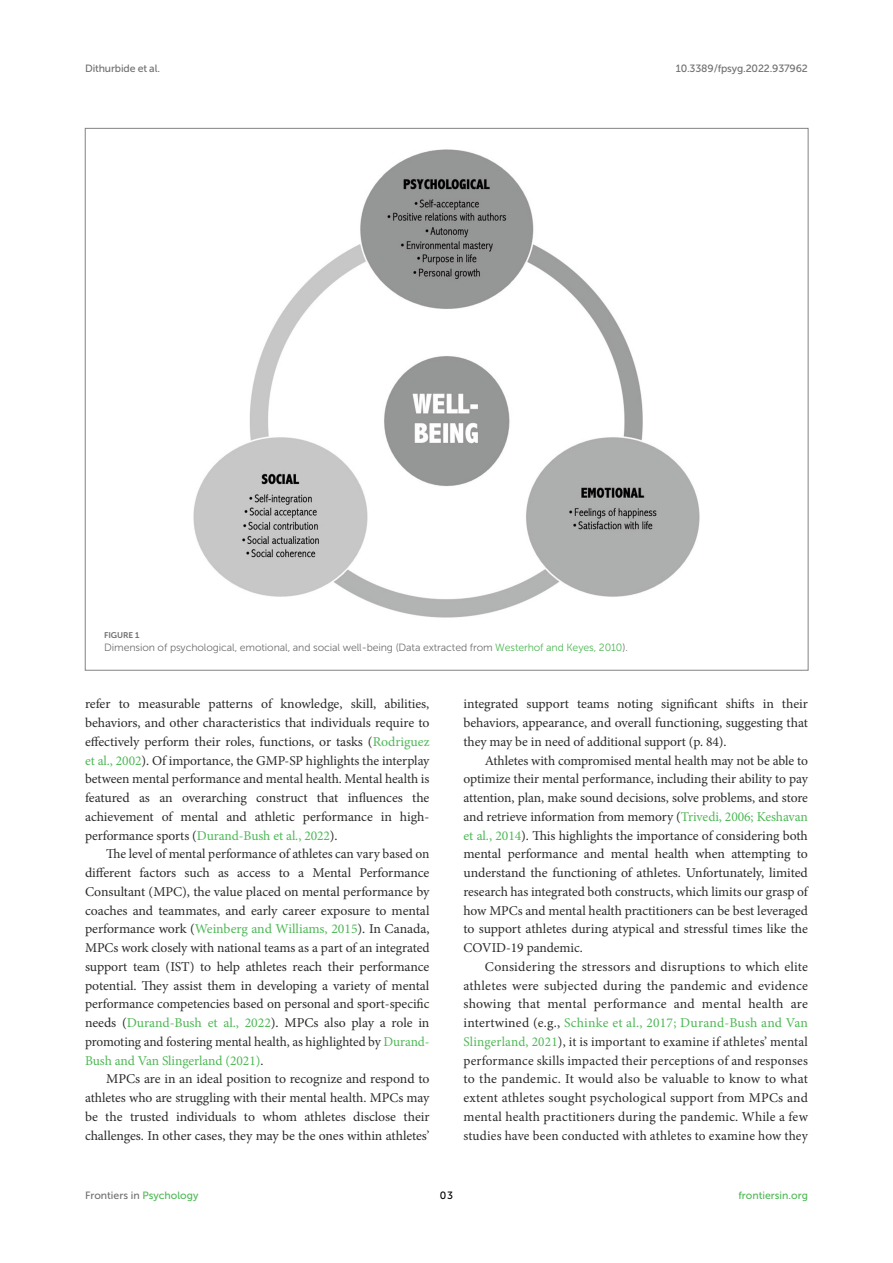
<style>
.page{position:relative;width:893px;height:1263px;background:#fff}
.page>*{position:absolute;margin:0;border:0;box-sizing:border-box;transform-origin:0 0}
.TEXT{font:13.5px/18.8px "Minion Pro";letter-spacing:-.005em;color:#2b2b2a;text-align:justify}
.FIG_LEG{font:10.5px "Museo Sans 300";letter-spacing:-.01em;color:#706f70}
.t1{font:10.5px "Museo Sans 500";letter-spacing:-.015em;color:#706f70}
.t2{font:10.5px "Museo Sans 500";color:#4eb855}
.t3{font:10.5px "Museo Sans 500";color:#000}
.FIG_HD{font:8.25px "Museo Sans 700";letter-spacing:-.01em;color:#706f70}
.s1{color:#4eb855}
</style>
<div class="page">
<img style="left:193px;top:149px;width:507px;height:469px">
<p class="t1" style="left:85px;top:63px;width:76px">Dithurbide et al.</p>
<p class="t1" style="left:676px;top:63px;width:134px">10.3389/fpsyg.2022.937962</p>
<p class="FIG_HD" style="left:104px;top:630px;width:37px">FIGURE 1</p>
<p class="FIG_LEG" style="left:104px;top:642px;width:525px">Dimension of psychological, emotional, and social well-being (Data extracted from <span class="s1">Westerhof and Keyes, 2010</span>).</p>
<p class="TEXT" style="left:85px;top:695px;width:346px">refer to measurable patterns of knowledge, skill, abilities, behaviors, and other characteristics that individuals require to effectively perform their roles, functions, or tasks (<span class="s1">Rodriguez et al., 2002</span>). Of importance, the GMP-SP highlights the interplay between mental performance and mental health. Mental health is featured as an overarching construct that influences the achievement of mental and athletic performance in high&shy;performance sports (<span class="s1">Durand-Bush et al., 2022</span>).</p>
<p class="TEXT" style="left:85px;top:845px;width:346px;text-indent:21px">The level of mental performance of athletes can vary based on different factors such as access to a Mental Performance Consultant (MPC), the value placed on mental performance by coaches and teammates, and early career exposure to mental performance work (<span class="s1">Weinberg and Williams, 2015</span>). In Canada, MPCs work closely with national teams as a part of an integrated support team (IST) to help athletes reach their performance potential. They assist them in developing a variety of mental performance competencies based on personal and sport-specific needs (<span class="s1">Durand-Bush et al., 2022</span>). MPCs also play a role in promoting and fostering mental health, as highlighted by <span class="s1">Durand-Bush and Van Slingerland (2021)</span>.</p>
<p class="TEXT" style="left:85px;top:1070px;width:346px;text-indent:21px">MPCs are in an ideal position to recognize and respond to athletes who are struggling with their mental health. MPCs may be the trusted individuals to whom athletes disclose their challenges. In other cases, they may be the ones within athletes’</p>
<p class="TEXT" style="left:463px;top:695px;width:346px">integrated support teams noting significant shifts in their behaviors, appearance, and overall functioning, suggesting that they may be in need of additional support (p. 84).</p>
<p class="TEXT" style="left:463px;top:751px;width:346px;text-indent:21px">Athletes with compromised mental health may not be able to optimize their mental performance, including their ability to pay attention, plan, make sound decisions, solve problems, and store and retrieve information from memory (<span class="s1">Trivedi, 2006; Keshavan et al., 2014</span>). This highlights the importance of considering both mental performance and mental health when attempting to understand the functioning of athletes. Unfortunately, limited research has integrated both constructs, which limits our grasp of how MPCs and mental health practitioners can be best leveraged to support athletes during atypical and stressful times like the COVID-19 pandemic.</p>
<p class="TEXT" style="left:463px;top:957px;width:346px;text-indent:21px">Considering the stressors and disruptions to which elite athletes were subjected during the pandemic and evidence showing that mental performance and mental health are intertwined (e.g., <span class="s1">Schinke et al., 2017; Durand-Bush and Van Slingerland, 2021</span>), it is important to examine if athletes’ mental performance skills impacted their perceptions of and responses to the pandemic. It would also be valuable to know to what extent athletes sought psychological support from MPCs and mental health practitioners during the pandemic. While a few studies have been conducted with athletes to examine how they</p>
<p class="t1" style="left:85px;top:1190px;width:115px">Frontiers in <span class="s1">Psychology</span></p>
<p class="t3" style="left:440px;top:1190px;width:15px">03</p>
<p class="t2" style="left:738px;top:1190px;width:71px">frontiersin.org</p>
</div>
